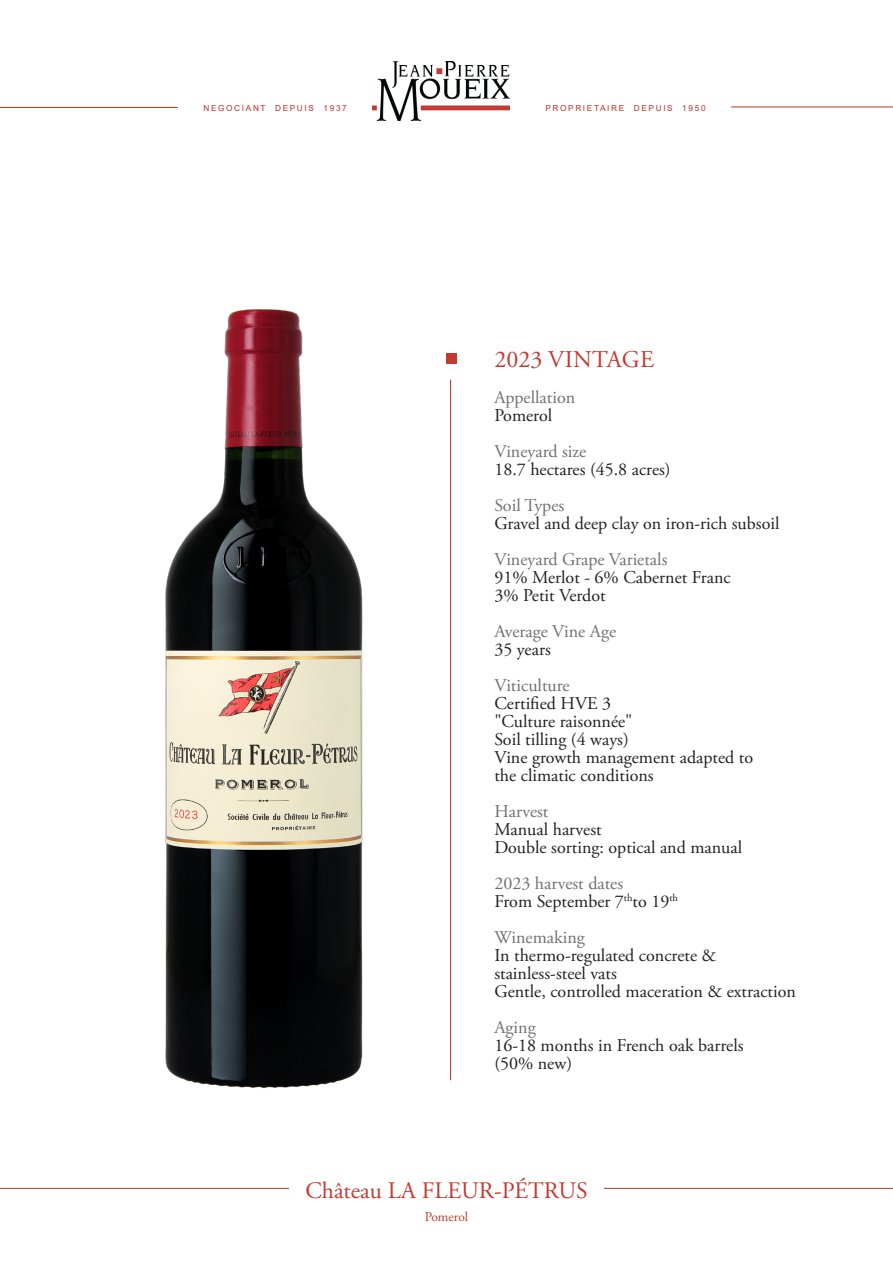
<style>
.page{position:relative;width:893px;height:1263px;background:#fff}
.page>*{position:absolute;margin:0;border:0;box-sizing:border-box;transform-origin:0 0}
.t1{font:24px "Adobe Garamond Pro";color:#c43a31}
.t2{font:23.7px "Adobe Garamond Pro";color:#c43a31}
.t3{font:18px "Adobe Garamond Pro";color:#231f20}
.t4{font:18px "Adobe Garamond Pro";color:#6f7073}
.t5{font:13.5px "Adobe Garamond Pro";color:#c43a31}
.t6{font:8.25px "Arial";letter-spacing:.2em;color:#c53026}
</style>
<div class="page">
<hr style="left:0;top:1188px;width:893px;height:1px;background:#c53026">
<hr style="left:731px;top:107px;width:162px;height:1px;background:#c53026">
<hr style="left:0;top:107px;width:178px;height:1px;background:#c53026">
<img style="left:373px;top:61px;width:136px;height:59px">
<div style="left:446px;top:353px;width:11px;height:11px;background:#c43a31"></div>
<hr style="left:450px;top:380px;width:1px;height:700px;background:#c53026">
<div style="left:289px;top:1181px;width:315px;height:62px;background:#fff"></div>
<img style="left:165px;top:309px;width:198px;height:780px">
<p class="t6" style="left:203px;top:102px;width:145px">NEGOCIANT DEPUIS 1937</p>
<p class="t6" style="left:545px;top:102px;width:162px">PROPRIETAIRE DEPUIS 1950</p>
<p class="t1" style="left:494px;top:345px;width:161px">2023 VINTAGE</p>
<p class="t4" style="left:494px;top:387px;width:82px">Appellation</p>
<p class="t3" style="left:494px;top:405px;width:60px">Pomerol</p>
<p class="t4" style="left:494px;top:441px;width:93px">Vineyard size</p>
<p class="t3" style="left:494px;top:459px;width:178px">18.7 hectares (45.8 acres)</p>
<p class="t4" style="left:494px;top:495px;width:71px">Soil Types</p>
<p class="t3" style="left:494px;top:513px;width:287px">Gravel and deep clay on iron-rich subsoil</p>
<p class="t4" style="left:494px;top:549px;width:175px">Vineyard Grape Varietals</p>
<p class="t3" style="left:494px;top:567px;width:238px">91% Merlot - 6% Cabernet Franc</p>
<p class="t3" style="left:494px;top:585px;width:113px">3% Petit Verdot</p>
<p class="t4" style="left:494px;top:621px;width:123px">Average Vine Age</p>
<p class="t3" style="left:494px;top:639px;width:58px">35 years</p>
<p class="t4" style="left:494px;top:675px;width:77px">Viticulture</p>
<p class="t3" style="left:494px;top:693px;width:118px">Certified HVE 3</p>
<p class="t3" style="left:494px;top:711px;width:140px">"Culture raisonnée"</p>
<p class="t3" style="left:494px;top:729px;width:136px">Soil tilling (4 ways)</p>
<p class="t3" style="left:494px;top:747px;width:260px">Vine growth management adapted to</p>
<p class="t3" style="left:494px;top:765px;width:161px">the climatic conditions</p>
<p class="t4" style="left:494px;top:801px;width:56px">Harvest</p>
<p class="t3" style="left:494px;top:819px;width:109px">Manual harvest</p>
<p class="t3" style="left:494px;top:837px;width:249px">Double sorting: optical and manual</p>
<p class="t4" style="left:494px;top:873px;width:130px">2023 harvest dates</p>
<p class="t3" style="left:494px;top:891px;width:185px">From September 7<sup>th</sup>to 19<sup>th</sup></p>
<p class="t4" style="left:494px;top:927px;width:92px">Winemaking</p>
<p class="t3" style="left:494px;top:945px;width:223px">In thermo-regulated concrete &amp;</p>
<p class="t3" style="left:494px;top:963px;width:124px">stainless-steel vats</p>
<p class="t3" style="left:494px;top:981px;width:303px">Gentle, controlled maceration &amp; extraction</p>
<p class="t4" style="left:494px;top:1017px;width:43px">Aging</p>
<p class="t3" style="left:494px;top:1035px;width:251px">16-18 months in French oak barrels</p>
<p class="t3" style="left:494px;top:1053px;width:79px">(50% new)</p>
<p class="t2" style="left:305px;top:1176px;width:284px">Château LA FLEUR-PÉTRUS</p>
<p class="t5" style="left:425px;top:1208px;width:45px">Pomerol</p>
</div>
